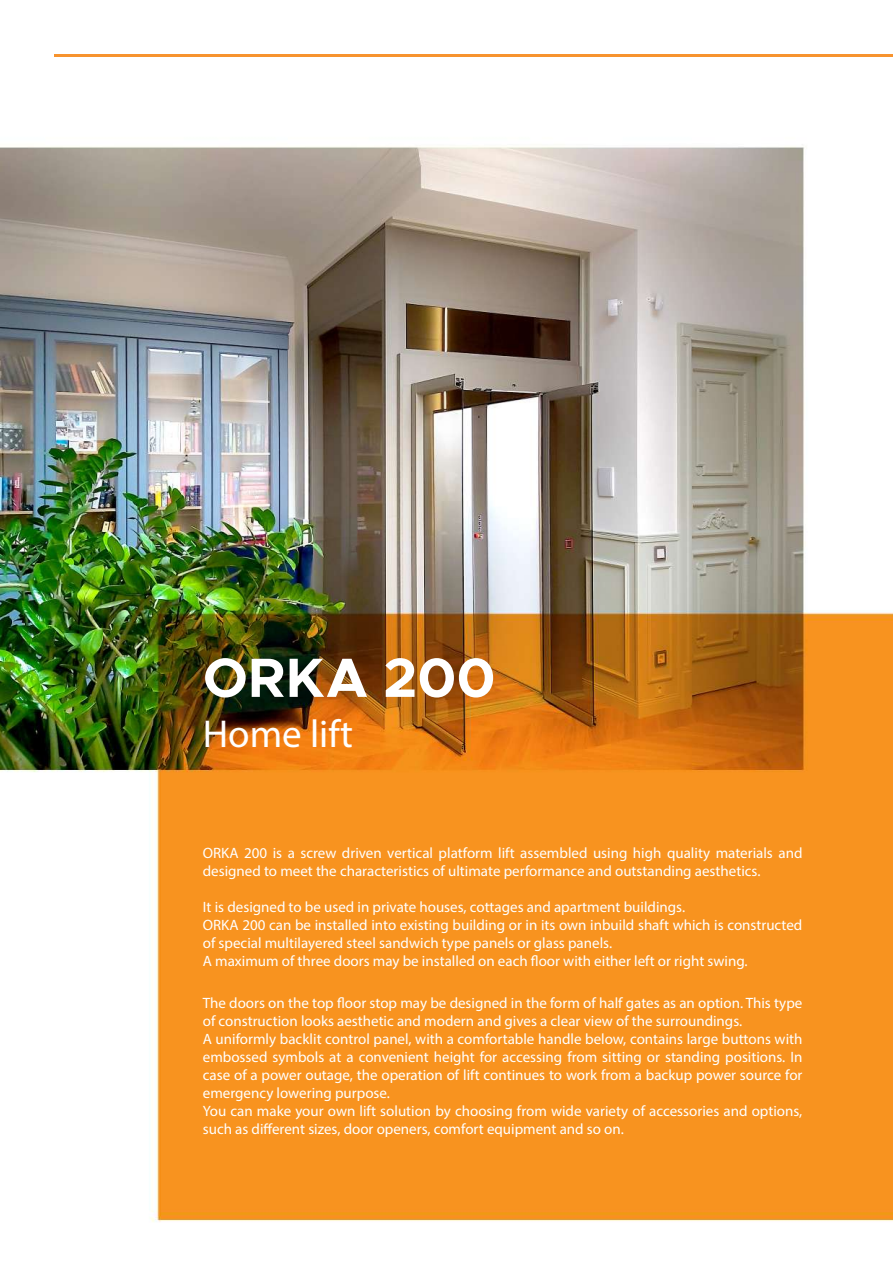
<style>
.page{position:relative;width:893px;height:1263px;background:#fff}
.page>*{position:absolute;margin:0;border:0;box-sizing:border-box;transform-origin:0 0}
.t1{font:700 55.5px "Metropolis";color:#fff}
.t2{font:39px "Myriad Pro";color:#fff}
.t3{font:15px/18px "Myriad Pro";color:#fff}
</style>
<div class="page">
<img style="left:0;top:56px;width:893px;height:1166px">
<hr style="left:54px;top:54px;width:839px;height:2px;background:#f7932e">
<h1 class="t1" style="left:203px;top:643px;width:294px">ORKA 200</h1>
<h2 class="t2" style="left:203px;top:710px;width:152px">Home lift</h2>
<p class="t3" style="left:203px;top:843px;width:601px">ORKA 200 is a screw driven vertical platform lift assembled using high quality materials and designed to meet the characteristics of ultimate performance and outstanding aesthetics.</p>
<p class="t3" style="left:203px;top:897px;width:601px">It is designed to be used in private houses, cottages and apartment buildings.<br>ORKA 200 can be installed into existing building or in its own inbuild shaft which is constructed of special multilayered steel sandwich type panels or glass panels.<br>A maximum of three doors may be installed on each floor with either left or right swing.</p>
<p class="t3" style="left:203px;top:994px;width:601px">The doors on the top floor stop may be designed in the form of half gates as an option. This type of construction looks aesthetic and modern and gives a clear view of the surroundings.<br>A uniformly backlit control panel, with a comfortable handle below, contains large buttons with embossed symbols at a convenient height for accessing from sitting or standing positions. In case of a power outage, the operation of lift continues to work from a backup power source for emergency lowering purpose.<br>You can make your own lift solution by choosing from wide variety of accessories and options, such as different sizes, door openers, comfort equipment and so on.</p>
</div>
